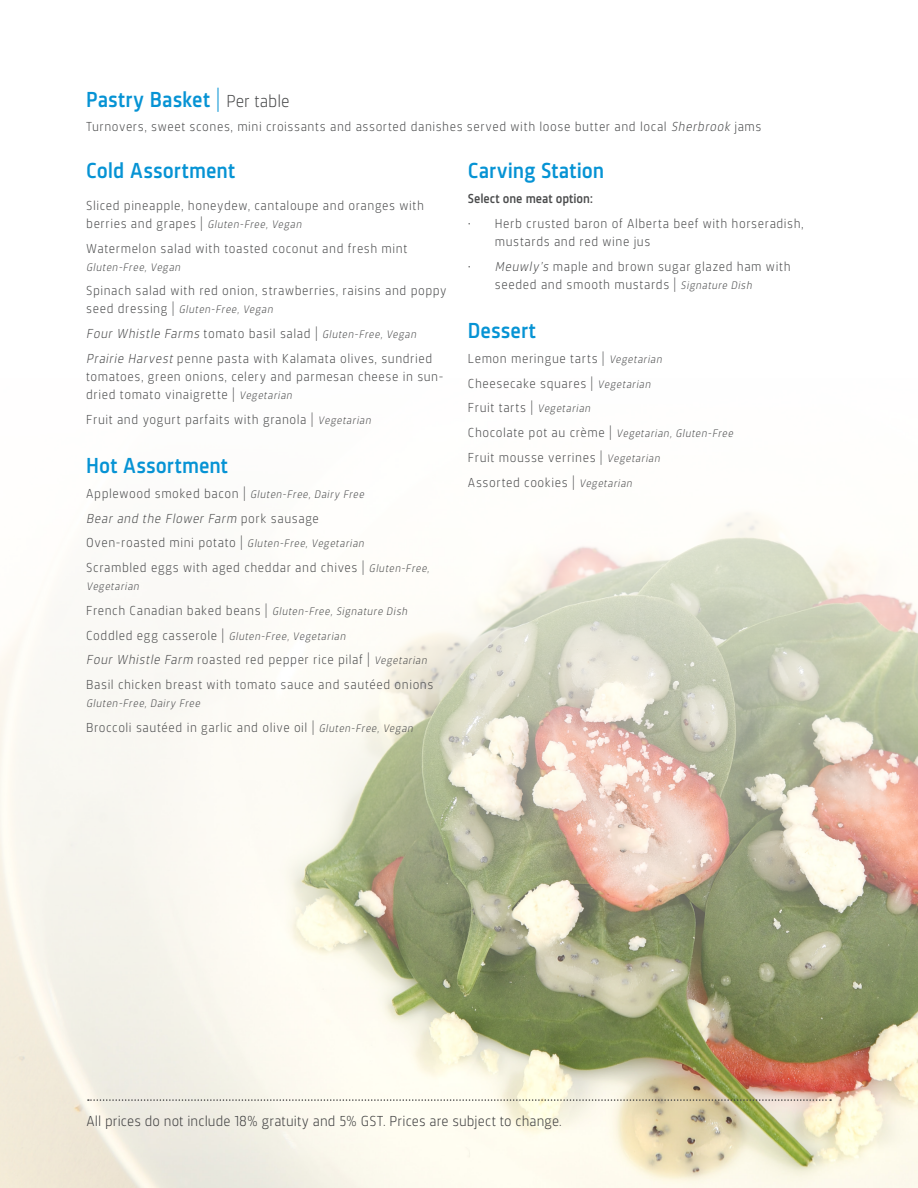
<style>
.page{position:relative;width:918px;height:1188px;background:#fff}
.page>*{position:absolute;margin:0;border:0;box-sizing:border-box;transform-origin:0 0}
.Body{font:500 22.5px "Sinews Sans Pro";color:#0693d4}
.t1{font:300 15px "Sinews Sans Pro";letter-spacing:.005em;color:#3e3e3f}
.Body-2{font:300 13.5px/18px "Sinews Sans Pro";letter-spacing:.04em;color:#4b4c4d}
.Body-3{font:italic 300 13.5px "Sinews Sans Pro";color:#4b4c4d}
.Body-4{font:500 13.5px "Sinews Sans Pro";letter-spacing:-.005em;color:#4b4c4d}
.Body-5{font:italic 300 11.25px "Sinews Sans Pro";color:#4b4c4d}
.s1{font-weight:300}
.s2{font-weight:300;font-size:18px;color:#4b4c4d}
.s3{font-style:italic}
.s4{font-style:italic;font-size:11.25px}
.s5{font-style:normal;font-size:13.5px}
.s6{font-style:normal}
</style>
<div class="page">
<img style="left:0;top:512px;width:918px;height:676px">
<svg style="left:88px;top:1099px;width:743px;height:2px"></svg>
<p class="Body" style="left:86px;top:87px;width:205px">Pastry Basket <span class="s1">|</span> <span class="s2">Per table</span></p>
<p class="Body-2" style="left:86px;top:118px;width:677px">Turnovers, sweet scones, mini croissants and assorted danishes served with loose butter and local <span class="s3">Sherbrook</span> jams</p>
<p class="Body" style="left:86px;top:159px;width:150px">Cold Assortment</p>
<p class="Body-2" style="left:86px;top:196px;width:339px">Sliced pineapple, honeydew, cantaloupe and oranges with b e rri es a n d gra p es | <span class="s4">Gluten-Free, Vegan</span></p>
<p class="Body-2" style="left:86px;top:239px;width:323px">Watermelon salad with toasted coconut and fresh mint</p>
<p class="Body-5" style="left:86px;top:261px;width:98px">Gluten-Free, Vegan</p>
<p class="Body-2" style="left:86px;top:282px;width:362px">Spinach salad with red onion, strawberries, raisins and poppy</p>
<p class="Body-5" style="left:86px;top:304px;width:190px"><span class="s5">s e e d d r e s s i n g |</span> Gluten-Free, Vegan</p>
<p class="Body-2" style="left:86px;top:325px;width:334px"><span class="s3">Four Whistle Farms</span> t o m a t o b a s i l s a l a d | <span class="s4">Gluten-Free, Vegan</span></p>
<p class="Body-2" style="left:86px;top:349px;width:359px"><span class="s3">Prairie Harvest</span> penne pasta with Kalamata olives, sundried tomatoes, green onions, celery and parmesan cheese in sun&shy;dried tomato vinaigrette | <span class="s4">Vegetarian</span></p>
<p class="Body-2" style="left:86px;top:410px;width:288px">Fruit and yogurt parfaits with granola | <span class="s4">Vegetarian</span></p>
<p class="Body" style="left:86px;top:453px;width:143px">Hot Assortment</p>
<p class="Body-2" style="left:86px;top:484px;width:282px">A p p l ewo o d s m o ked ba co n | <span class="s4">Gluten-Free, Dairy Free</span></p>
<p class="Body-3" style="left:86px;top:511px;width:234px">Bear and the Flower Farm <span class="s6">p o r k s a u s a g e</span></p>
<p class="Body-2" style="left:86px;top:534px;width:282px">O ve n - ro a ste d m i n i p otato | <span class="s4">Gluten-Free, Vegetarian</span></p>
<p class="Body-2" style="left:86px;top:559px;width:347px">Scrambled eggs with aged cheddar and chives | <span class="s4">Gluten-Free,</span></p>
<p class="Body-5" style="left:86px;top:580px;width:56px">Vegetarian</p>
<p class="Body-2" style="left:86px;top:601px;width:325px">Fre n c h C a n a d i a n b a ke d b ea n s | <span class="s4">Gluten-Free, Signature Dish</span></p>
<p class="Body-5" style="left:86px;top:630px;width:263px"><span class="s5">C o d d l e d egg c a s s e ro l e |</span> Gluten-Free, Vegetarian</p>
<p class="Body-2" style="left:86px;top:651px;width:344px"><span class="s3">Four Whistle Farm</span> r o a s te d r e d p e p p e r r i c e p i l a f | <span class="s4">Vegetarian</span></p>
<p class="Body-2" style="left:86px;top:676px;width:349px">Basil chicken breast with tomato sauce and sautéed onions</p>
<p class="Body-5" style="left:86px;top:697px;width:118px">Gluten-Free, Dairy Free</p>
<p class="Body-2" style="left:86px;top:718px;width:330px">Broccoli sautéed in garlic and olive oil | <span class="s4">Gluten-Free, Vegan</span></p>
<p class="Body" style="left:468px;top:159px;width:138px">Carving Station</p>
<p class="Body-4" style="left:468px;top:191px;width:126px">Select one meat option:</p>
<p class="Body-2" style="left:495px;top:214px;width:310px;text-indent:-27px">• Herb crusted baron of Alberta beef with horseradish, mustards and red wine jus</p>
<p class="Body-2" style="left:495px;top:257px;width:297px;text-indent:-27px">• <span class="s3">Meuwly’s</span> maple and brown sugar glazed ham with seeded and smooth mustards | <span class="s4">Signature Dish</span></p>
<p class="Body" style="left:468px;top:318px;width:70px">Dessert</p>
<p class="Body-2" style="left:468px;top:349px;width:198px">Lemon meringue tarts | <span class="s4">Vegetarian</span></p>
<p class="Body-2" style="left:468px;top:374px;width:186px">Cheesecake squares | <span class="s4">Vegetarian</span></p>
<p class="Body-2" style="left:468px;top:399px;width:126px">F r u i t t a r t s | <span class="s4">Vegetarian</span></p>
<p class="Body-5" style="left:468px;top:427px;width:269px"><span class="s5">C h o c o l a te p o t a u c r è m e |</span> Vegetarian, Gluten-Free</p>
<p class="Body-2" style="left:468px;top:448px;width:196px">Fruit mousse verrines | <span class="s4">Vegetarian</span></p>
<p class="Body-2" style="left:468px;top:473px;width:168px">Assorted cookies | <span class="s4">Vegetarian</span></p>
<p class="t1" style="left:86px;top:1113px;width:477px">All prices do not include 18% gratuity and 5% GST. Prices are subject to change.</p>
</div>
